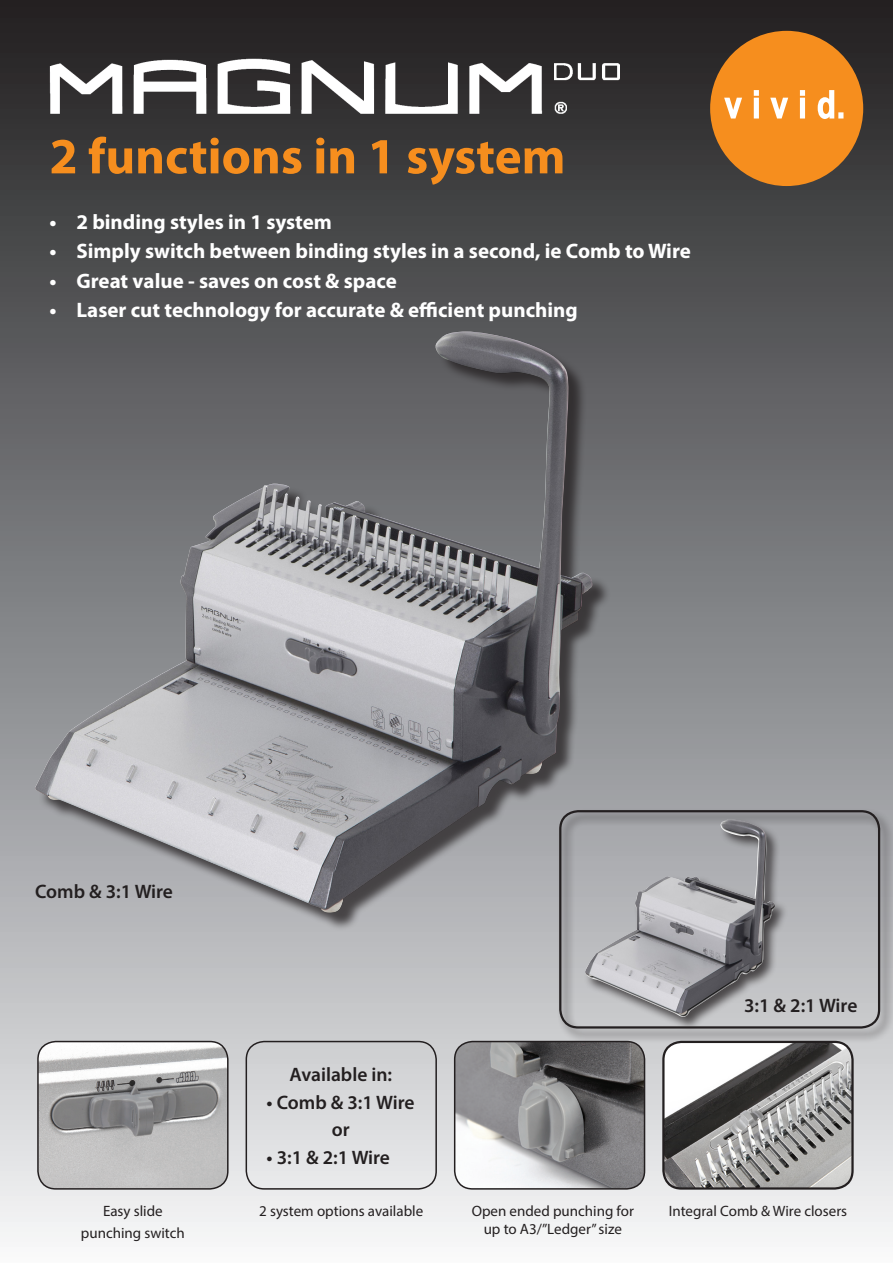
<style>
.page{position:relative;width:893px;height:1263px;background:#fff}
.page>*{position:absolute;margin:0;border:0;box-sizing:border-box;transform-origin:0 0}
.t1{font:700 51px "Myriad Pro";color:#f68e1e}
.t2{font:700 21px "Myriad Pro";color:#fff}
.t3{font:600 19.5px "Myriad Pro";color:#231f20}
.t4{font:15px "Myriad Pro";color:#231f20}
</style>
<div class="page">
<div style="left:0;top:0;width:893px;height:1263px;background:linear-gradient(to bottom,#1f1f20,#f1f3f6)"></div>
<img style="left:39px;top:49px;width:581px;height:84px">
<div style="left:557px;top:808px;width:336px;height:235px;background:#231f20;opacity:.75"></div>
<img style="left:585px;top:820px;width:191px;height:197px">
<div style="left:559px;top:810px;width:321px;height:218px;border:2px solid #231f20;border-radius:18px"></div>
<div style="left:38px;top:334px;width:573px;height:597px;background:#231f20;opacity:.75"></div>
<img style="left:35px;top:332px;width:515px;height:581px">
<img style="left:38px;top:1041px;width:190px;height:148px">
<div style="left:37px;top:1041px;width:192px;height:148px;border:2px solid #231f20;border-radius:18px"></div>
<img style="left:663px;top:1042px;width:189px;height:146px">
<div style="left:662px;top:1041px;width:192px;height:148px;border:2px solid #231f20;border-radius:18px"></div>
<img style="left:455px;top:1041px;width:189px;height:148px">
<div style="left:454px;top:1041px;width:191px;height:148px;border:2px solid #231f20;border-radius:18px"></div>
<div style="left:710px;top:31px;width:153px;height:155px;background:#f68e1e;border-radius:50%"></div>
<svg style="left:724px;top:90px;width:119px;height:29px"></svg>
<div style="left:246px;top:1041px;width:191px;height:148px;border:2px solid #231f20;border-radius:18px"></div>
<p class="t1" style="left:49px;top:123px;width:518px">2 functions in 1 system</p>
<p class="t2" style="left:49px;top:208px;width:284px">• 2 binding styles in 1 system</p>
<p class="t2" style="left:49px;top:237px;width:643px">• Simply switch between binding styles in a second, ie Comb to Wire</p>
<p class="t2" style="left:49px;top:267px;width:349px">• Great value - saves on cost &amp; space</p>
<p class="t2" style="left:49px;top:296px;width:530px">• Laser cut technology for accurate &amp; efficient punching</p>
<p class="t3" style="left:35px;top:879px;width:139px">Comb &amp; 3:1 Wire</p>
<p class="t4" style="left:103px;top:1202px;width:61px">Easy slide</p>
<p class="t4" style="left:81px;top:1224px;width:105px">punching switch</p>
<p class="t3" style="left:289px;top:1062px;width:104px">Available in:</p>
<p class="t3" style="left:267px;top:1090px;width:150px">• Comb &amp; 3:1 Wire</p>
<p class="t3" style="left:332px;top:1117px;width:19px">or</p>
<p class="t3" style="left:267px;top:1145px;width:125px">• 3:1 &amp; 2:1 Wire</p>
<p class="t3" style="left:744px;top:993px;width:115px">3:1 &amp; 2:1 Wire</p>
<p class="t4" style="left:259px;top:1202px;width:166px">2 system options available</p>
<p class="t4" style="left:472px;top:1202px;width:164px">Open ended punching for</p>
<p class="t4" style="left:669px;top:1202px;width:180px">Integral Comb &amp; Wire closers</p>
<p class="t4" style="left:484px;top:1220px;width:140px">up to A3/”Ledger” size</p>
</div>
